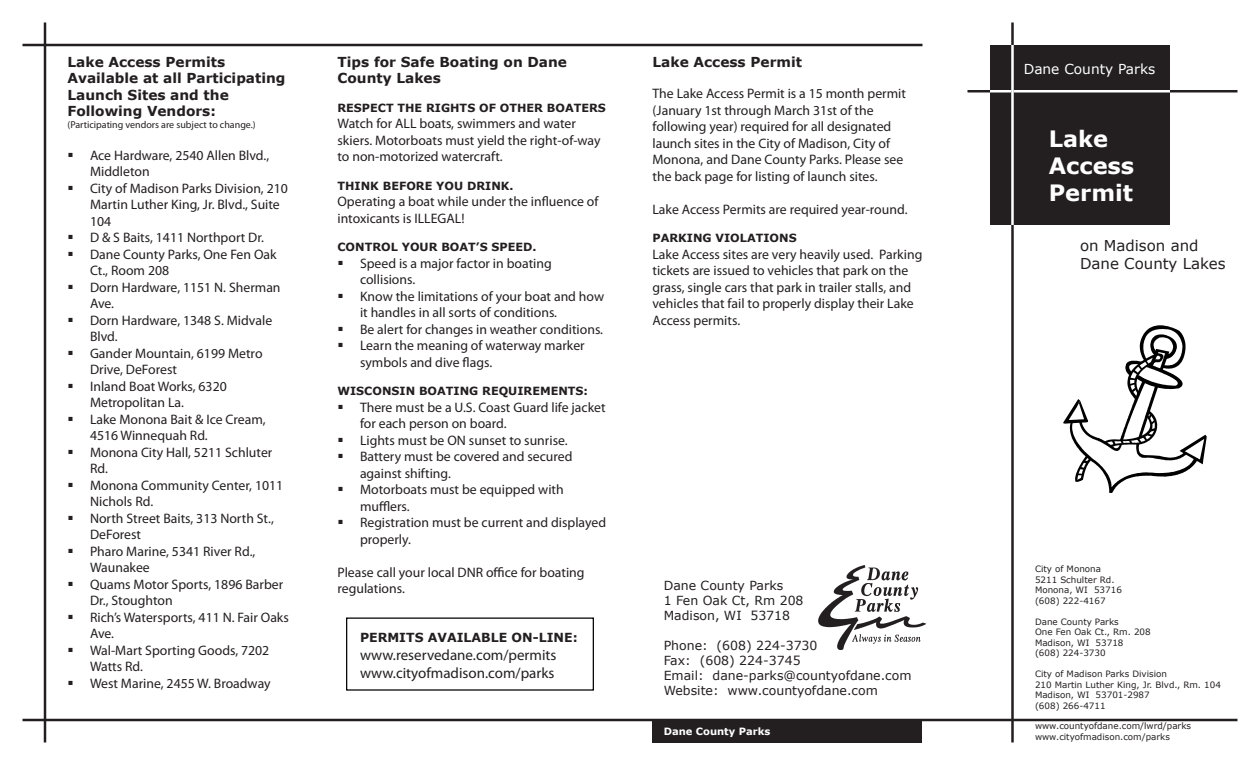
<style>
.page{position:relative;width:1260px;height:765px;background:#fff}
.page>*{position:absolute;margin:0;border:0;box-sizing:border-box;transform-origin:0 0}
.t1{font:700 22.5px "Verdana";color:#fff}
.BodyText{font:15px "Myriad Pro";color:#231f20}
.t2{font:15px "Verdana";color:#231f20}
.Bullets{font:13.75px/16.5px "Myriad Pro";color:#231f20}
.BodyText-2{font:13.75px/16.5px "Myriad Pro";color:#231f20}
.Heading1{font:700 13.75px/16.5px "Verdana";color:#231f20}
.t3{font:13.75px "Verdana";color:#fff}
.t4{font:12.5px "Verdana";color:#231f20}
.Heading2{font:700 12.5px "Verdana";color:#231f20}
.Heading2-2{font:700 11.25px "Verdana";color:#231f20}
.BodyText-3{font:10px "Myriad Pro";color:#231f20}
.t5{font:700 10px "Verdana";color:#fff}
.t6{font:8.75px "Verdana";color:#231f20}
</style>
<div class="page">
<div style="left:990px;top:45px;width:180px;height:180px;background:#231f20"></div>
<hr style="left:968px;top:90px;width:270px;height:2px;background:#231f20">
<hr style="left:990px;top:90px;width:180px;height:2px;background:#fff">
<hr style="left:1011px;top:22px;width:3px;height:720px;background:#231f20">
<hr style="left:1011px;top:45px;width:3px;height:180px;background:#fff">
<hr style="left:22px;top:719px;width:1216px;height:2px;background:#231f20">
<hr style="left:44px;top:22px;width:2px;height:720px;background:#231f20">
<hr style="left:22px;top:44px;width:900px;height:2px;background:#231f20">
<div style="left:652px;top:720px;width:270px;height:22px;background:#231f20"></div>
<svg style="left:1063px;top:325px;width:144px;height:168px"></svg>
<img style="left:818px;top:565px;width:109px;height:85px">
<p class="Heading1" style="left:68px;top:53px;width:220px">Lake Access Permits<br>Available at all Participating<br>Launch Sites and the<br>Following Vendors:</p>
<p class="BodyText-3" style="left:68px;top:119px;width:190px">(Participating vendors are subject to change.)</p>
<p class="Bullets" style="left:90px;top:147px;width:181px">Ace Hardware, 2540 Allen Blvd.,<br>Middleton</p>
<p class="Bullets" style="left:90px;top:180px;width:199px">City of Madison Parks Division, 210<br>Martin Luther King, Jr. Blvd., Suite<br>104</p>
<p class="Bullets" style="left:90px;top:229px;width:176px">D &amp; S Baits, 1411 Northport Dr.</p>
<p class="Bullets" style="left:90px;top:246px;width:188px">Dane County Parks, One Fen Oak<br>Ct., Room 208</p>
<p class="Bullets" style="left:90px;top:279px;width:192px">Dorn Hardware, 1151 N. Sherman<br>Ave.</p>
<p class="Bullets" style="left:90px;top:312px;width:184px">Dorn Hardware, 1348 S. Midvale<br>Blvd.</p>
<p class="Bullets" style="left:90px;top:345px;width:174px">Gander Mountain, 6199 Metro<br>Drive, DeForest</p>
<p class="Bullets" style="left:90px;top:378px;width:138px">Inland Boat Works, 6320<br>Metropolitan La.</p>
<p class="Bullets" style="left:90px;top:411px;width:177px">Lake Monona Bait &amp; Ice Cream,<br>4516 Winnequah Rd.</p>
<p class="Bullets" style="left:90px;top:444px;width:184px">Monona City Hall, 5211 Schluter<br>Rd.</p>
<p class="Bullets" style="left:90px;top:477px;width:195px">Monona Community Center, 1011<br>Nichols Rd.</p>
<p class="Bullets" style="left:90px;top:510px;width:185px">North Street Baits, 313 North St.,<br>DeForest</p>
<p class="Bullets" style="left:90px;top:543px;width:167px">Pharo Marine, 5341 River Rd.,<br>Waunakee</p>
<p class="Bullets" style="left:90px;top:576px;width:195px">Quams Motor Sports, 1896 Barber<br>Dr., Stoughton</p>
<p class="Bullets" style="left:90px;top:609px;width:200px">Rich’s Watersports, 411 N. Fair Oaks<br>Ave.</p>
<p class="Bullets" style="left:90px;top:642px;width:181px">Wal-Mart Sporting Goods, 7202<br>Watts Rd.</p>
<p class="Bullets" style="left:90px;top:675px;width:182px">West Marine, 2455 W. Broadway</p>
<p class="Heading1" style="left:338px;top:53px;width:231px">Tips for Safe Boating on Dane<br>County Lakes</p>
<p class="Heading2-2" style="left:338px;top:101px;width:270px">RESPECT THE RIGHTS OF OTHER BOATERS</p>
<p class="BodyText-2" style="left:338px;top:115px;width:265px">Watch for ALL boats, swimmers and water skiers. Motorboats must yield the right-of-way to non-motorized watercraft.</p>
<p class="Heading2-2" style="left:338px;top:179px;width:178px">THINK BEFORE YOU DRINK.</p>
<p class="BodyText-2" style="left:338px;top:193px;width:262px">Operating a boat while under the influence of intoxicants is ILLEGAL!</p>
<p class="Heading2-2" style="left:338px;top:240px;width:201px">CONTROL YOUR BOAT’S SPEED.</p>
<p class="Bullets" style="left:360px;top:255px;width:193px">Speed is a major factor in boating collisions.</p>
<p class="Bullets" style="left:360px;top:288px;width:246px">Know the limitations of your boat and how it handles in all sorts of conditions.</p>
<p class="Bullets" style="left:360px;top:321px;width:245px">Be alert for changes in weather conditions.</p>
<p class="Bullets" style="left:360px;top:337px;width:226px">Learn the meaning of waterway marker symbols and dive flags.</p>
<p class="Heading2-2" style="left:338px;top:384px;width:252px">WISCONSIN BOATING REQUIREMENTS:</p>
<p class="Bullets" style="left:360px;top:399px;width:247px">There must be a U.S. Coast Guard life jacket for each person on board.</p>
<p class="Bullets" style="left:360px;top:432px;width:209px">Lights must be ON sunset to sunrise.</p>
<p class="Bullets" style="left:360px;top:448px;width:214px">Battery must be covered and secured against shifting.</p>
<p class="Bullets" style="left:360px;top:481px;width:205px">Motorboats must be equipped with mufflers.</p>
<p class="Bullets" style="left:360px;top:514px;width:248px">Registration must be current and displayed properly.</p>
<p class="BodyText-2" style="left:338px;top:564px;width:249px">Please call your local DNR office for boating regulations.</p>
<p class="Heading2" style="left:360px;top:629px;width:219px">PERMITS AVAILABLE ON-LINE:</p>
<p class="BodyText" style="left:360px;top:645px;width:198px">www.reservedane.com/permits</p>
<p class="BodyText" style="left:360px;top:663px;width:196px">www.cityofmadison.com/parks</p>
<p class="Heading1" style="left:652px;top:53px;width:151px">Lake Access Permit</p>
<p class="BodyText-2" style="left:652px;top:85px;width:255px">The Lake Access Permit is a 15 month permit (January 1st through March 31st of the following year) required for all designated launch sites in the City of Madison, City of Monona, and Dane County Parks. Please see the back page for listing of launch sites.</p>
<p class="BodyText-2" style="left:652px;top:201px;width:257px">Lake Access Permits are required year-round.</p>
<p class="Heading2-2" style="left:652px;top:231px;width:146px">PARKING VIOLATIONS</p>
<p class="BodyText-2" style="left:652px;top:246px;width:271px">Lake Access sites are very heavily used. Parking tickets are issued to vehicles that park on the grass, single cars that park in trailer stalls, and vehicles that fail to properly display their Lake Access permits.</p>
<p class="t4" style="left:664px;top:578px;width:121px">Dane County Parks</p>
<p class="t4" style="left:664px;top:592px;width:141px">1 Fen Oak Ct, Rm 208</p>
<p class="t4" style="left:664px;top:608px;width:128px">Madison, WI 53718</p>
<p class="t4" style="left:664px;top:638px;width:155px">Phone: (608) 224-3730</p>
<p class="t4" style="left:664px;top:652px;width:138px">Fax: (608) 224-3745</p>
<p class="t4" style="left:664px;top:668px;width:249px">Email: dane-parks@countyofdane.com</p>
<p class="t4" style="left:664px;top:682px;width:216px">Website: www.countyofdane.com</p>
<p class="t5" style="left:664px;top:725px;width:108px">Dane County Parks</p>
<p class="t3" style="left:1024px;top:60px;width:133px">Dane County Parks</p>
<p class="t1" style="left:1049px;top:124px;width:61px">Lake</p>
<p class="t1" style="left:1049px;top:151px;width:87px">Access</p>
<p class="t1" style="left:1049px;top:178px;width:86px">Permit</p>
<p class="t2" style="left:1080px;top:236px;width:120px">on Madison and</p>
<p class="t2" style="left:1080px;top:254px;width:147px">Dane County Lakes</p>
<p class="t6" style="left:1035px;top:564px;width:67px">City of Monona</p>
<p class="t6" style="left:1035px;top:574px;width:81px">5211 Schulter Rd.</p>
<p class="t6" style="left:1035px;top:585px;width:88px">Monona, WI 53716</p>
<p class="t6" style="left:1035px;top:595px;width:72px">(608) 222-4167</p>
<p class="t6" style="left:1035px;top:616px;width:85px">Dane County Parks</p>
<p class="t6" style="left:1035px;top:626px;width:117px">One Fen Oak Ct., Rm. 208</p>
<p class="t6" style="left:1035px;top:637px;width:90px">Madison, WI 53718</p>
<p class="t6" style="left:1035px;top:648px;width:72px">(608) 224-3730</p>
<p class="t6" style="left:1035px;top:669px;width:134px">City of Madison Parks Division</p>
<p class="t6" style="left:1035px;top:679px;width:187px">210 Martin Luther King, Jr. Blvd., Rm. 104</p>
<p class="t6" style="left:1035px;top:689px;width:116px">Madison, WI 53701-2987</p>
<p class="t6" style="left:1035px;top:700px;width:72px">(608) 266-4711</p>
<p class="t6" style="left:1035px;top:721px;width:158px">www.countyofdane.com/lwrd/parks</p>
<p class="t6" style="left:1035px;top:731px;width:136px">www.cityofmadison.com/parks</p>
</div>
